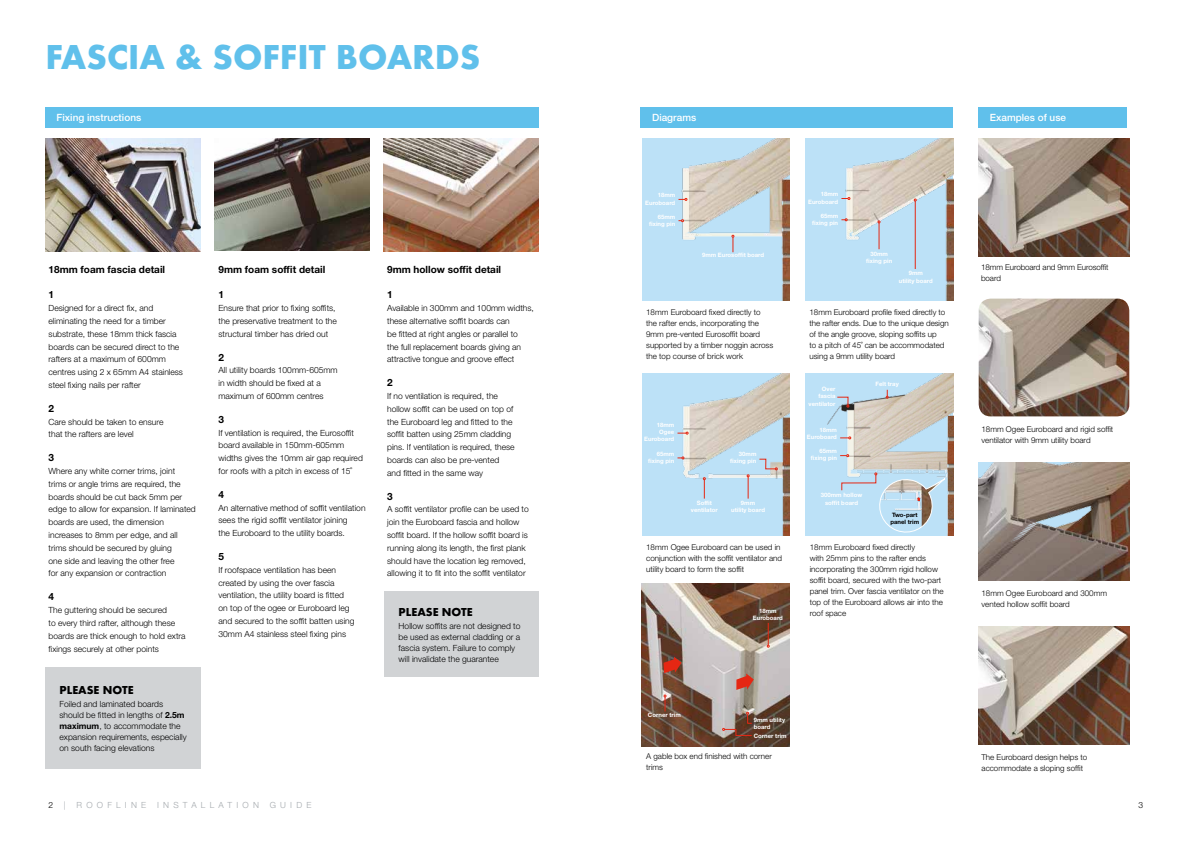
<style>
.page{position:relative;width:1191px;height:842px;background:#fff}
.page>*{position:absolute;margin:0;border:0;box-sizing:border-box;transform-origin:0 0}
.t1{font:36px "Futura Bld";color:#60c0eb}
.t2{font:12px "Futura Bld";color:#000}
.t3{font:700 10px "Helvetica Neue LT Std";color:#000}
.t4{font:500 10px "Helvetica Neue LT Std";color:#fff}
.t5{font:300 8.5px/12.8px "Helvetica Neue LT Std";color:#000}
.t6{font:300 8.5px "Helvetica Neue LT Std";letter-spacing:.5em;color:#a4a9ad}
.t7{font:300 8px/11px "Helvetica Neue LT Std";color:#000}
.t8{font:700 6px/7.2px "Helvetica Neue LT Std";color:#fff;text-align:right}
.t9{font:700 6px/7.2px "Helvetica Neue LT Std";color:#000}
.s1{font-weight:700}
</style>
<div class="page">
<img style="left:45px;top:138px;width:155px;height:113px">
<img style="left:214px;top:138px;width:155px;height:112px">
<img style="left:383px;top:138px;width:155px;height:113px">
<img style="left:978px;top:138px;width:151px;height:118px">
<img style="left:978px;top:299px;width:151px;height:117px">
<img style="left:978px;top:462px;width:151px;height:118px">
<img style="left:978px;top:626px;width:151px;height:118px">
<img style="left:641px;top:584px;width:148px;height:162px">
<svg style="left:663px;top:657px;width:18px;height:16px"></svg>
<svg style="left:736px;top:673px;width:18px;height:17px"></svg>
<svg style="left:664px;top:695px;width:2px;height:16px"></svg>
<svg style="left:722px;top:712px;width:30px;height:24px"></svg>
<svg style="left:767px;top:623px;width:2px;height:24px"></svg>
<div style="left:642px;top:138px;width:147px;height:163px;background:#bce1f7"></div>
<img style="left:681px;top:138px;width:108px;height:163px">
<div style="left:642px;top:373px;width:147px;height:163px;background:#bce1f7"></div>
<img style="left:682px;top:373px;width:107px;height:163px">
<div style="left:805px;top:138px;width:148px;height:163px;background:#bce1f7"></div>
<img style="left:845px;top:138px;width:108px;height:163px">
<div style="left:805px;top:373px;width:148px;height:163px;background:#bce1f7"></div>
<img style="left:827px;top:373px;width:126px;height:163px">
<svg style="left:731px;top:235px;width:3px;height:17px"></svg>
<svg style="left:678px;top:198px;width:9px;height:3px"></svg>
<svg style="left:678px;top:219px;width:6px;height:3px"></svg>
<hr style="left:915px;top:201px;width:1px;height:68px;background:#e52713">
<svg style="left:841px;top:197px;width:9px;height:3px"></svg>
<svg style="left:841px;top:218px;width:6px;height:3px"></svg>
<svg style="left:877px;top:221px;width:3px;height:28px"></svg>
<svg style="left:677px;top:432px;width:11px;height:2px"></svg>
<svg style="left:677px;top:457px;width:7px;height:2px"></svg>
<svg style="left:759px;top:459px;width:18px;height:11px"></svg>
<svg style="left:703px;top:477px;width:2px;height:22px"></svg>
<svg style="left:747px;top:475px;width:2px;height:24px"></svg>
<svg style="left:840px;top:437px;width:11px;height:2px"></svg>
<svg style="left:840px;top:454px;width:9px;height:3px"></svg>
<svg style="left:886px;top:390px;width:2px;height:8px"></svg>
<svg style="left:837px;top:397px;width:12px;height:10px"></svg>
<svg style="left:841px;top:473px;width:105px;height:63px"></svg>
<div style="left:384px;top:591px;width:154px;height:86px;background:#d1d3d5"></div>
<div style="left:45px;top:668px;width:155px;height:101px;background:#d1d3d5"></div>
<div style="left:640px;top:107px;width:313px;height:21px;background:#60c0eb"></div>
<div style="left:978px;top:107px;width:148px;height:20px;background:#60c0eb"></div>
<div style="left:45px;top:107px;width:493px;height:21px;background:#60c0eb"></div>
<h1 class="t1" style="left:45px;top:33px;width:436px">FASCIA &amp; SOFFIT BOARDS</h1>
<p class="t4" style="left:57px;top:112px;width:86px">Fixing instructions</p>
<p class="t4" style="left:652px;top:112px;width:46px">Diagrams</p>
<p class="t4" style="left:989px;top:111px;width:78px">Examples of use</p>
<p class="t3" style="left:49px;top:263px;width:118px">18mm foam fascia detail</p>
<p class="t3" style="left:49px;top:289px;width:7px">1</p>
<p class="t5" style="left:49px;top:302px;width:136px">Designed for a direct fix, and eliminating the need for a timber substrate, these 18mm thick fascia boards can be secured direct to the rafters at a maximum of 600mm centres using 2 x 65mm A4 stainless steel fixing nails per rafter</p>
<p class="t3" style="left:49px;top:402px;width:7px">2</p>
<p class="t5" style="left:49px;top:415px;width:116px">Care should be taken to ensure that the rafters are level</p>
<p class="t3" style="left:49px;top:451px;width:7px">3</p>
<p class="t5" style="left:49px;top:464px;width:149px">Where any white corner trims, joint<br>trims or angle trims are required, the boards should be cut back 5mm per edge to allow for expansion. If laminated boards are used, the dimension increases to 8mm per edge, and all trims should be secured by gluing<br>one side and leaving the other free<br>for any expansion or contraction</p>
<p class="t3" style="left:49px;top:590px;width:7px">4</p>
<p class="t5" style="left:49px;top:603px;width:138px">The guttering should be secured<br>to every third rafter, although these boards are thick enough to hold extra fixings securely at other points</p>
<h2 class="t2" style="left:60px;top:682px;width:75px">PLEASE NOTE</h2>
<p class="t5" style="left:60px;top:698px;width:129px;line-height:11px">Foiled and laminated boards should be fitted in lengths of <span class="s1">2.5m maximum</span>, to accommodate the expansion requirements, especially on south facing elevations</p>
<p class="t3" style="left:218px;top:263px;width:108px">9mm foam soffit detail</p>
<p class="t3" style="left:218px;top:289px;width:7px">1</p>
<p class="t5" style="left:218px;top:302px;width:120px">Ensure that prior to fixing soffits, the preservative treatment to the structural timber has dried out</p>
<p class="t3" style="left:218px;top:351px;width:7px">2</p>
<p class="t5" style="left:218px;top:364px;width:121px">All utility boards 100mm-605mm in width should be fixed at a maximum of 600mm centres</p>
<p class="t3" style="left:218px;top:413px;width:7px">3</p>
<p class="t5" style="left:218px;top:426px;width:146px">If ventilation is required, the Eurosoffit board available in 150mm-605mm widths gives the 10mm air gap required for roofs with a pitch in excess of 15˚</p>
<p class="t3" style="left:218px;top:488px;width:7px">4</p>
<p class="t5" style="left:218px;top:501px;width:149px">An alternative method of soffit ventilation sees the rigid soffit ventilator joining<br>the Euroboard to the utility boards.</p>
<p class="t3" style="left:218px;top:550px;width:7px">5</p>
<p class="t5" style="left:218px;top:563px;width:138px">If roofspace ventilation has been created by using the over fascia ventilation, the utility board is fitted on top of the ogee or Euroboard leg and secured to the soffit batten using 30mm A4 stainless steel fixing pins</p>
<p class="t3" style="left:387px;top:263px;width:115px">9mm hollow soffit detail</p>
<p class="t3" style="left:387px;top:289px;width:7px">1</p>
<p class="t5" style="left:387px;top:302px;width:148px">Available in 300mm and 100mm widths, these alternative soffit boards can<br>be fitted at right angles or parallel to<br>the full replacement boards giving an attractive tongue and groove effect</p>
<p class="t3" style="left:387px;top:376px;width:7px">2</p>
<p class="t5" style="left:387px;top:389px;width:129px">If no ventilation is required, the hollow soffit can be used on top of the Euroboard leg and fitted to the soffit batten using 25mm cladding pins. If ventilation is required, these boards can also be pre-vented and fitted in the same way</p>
<p class="t3" style="left:387px;top:490px;width:7px">3</p>
<p class="t5" style="left:387px;top:503px;width:143px">A soffit ventilator profile can be used to join the Euroboard fascia and hollow soffit board. If the hollow soffit board is running along its length, the first plank should have the location leg removed, allowing it to fit into the soffit ventilator</p>
<h2 class="t2" style="left:398px;top:604px;width:75px">PLEASE NOTE</h2>
<p class="t5" style="left:398px;top:620px;width:123px;line-height:11px">Hollow soffits are not designed to be used as external cladding or a fascia system. Failure to comply will invalidate the guarantee</p>
<p class="t8" style="left:645px;top:191px;width:32px">18mm<br>Euroboard</p>
<p class="t8" style="left:649px;top:213px;width:28px">65mm fixing pin</p>
<p class="t8" style="left:702px;top:251px;width:64px">9mm Eurosoffit board</p>
<p class="t8" style="left:808px;top:191px;width:32px">18mm<br>Euroboard</p>
<p class="t8" style="left:812px;top:212px;width:28px">65mm fixing pin</p>
<p class="t8" style="left:866px;top:250px;width:28px;text-align:center">30mm fixing pin</p>
<p class="t8" style="left:899px;top:270px;width:35px;text-align:center">9mm<br>utility board</p>
<p class="t7" style="left:646px;top:307px;width:128px">18mm Euroboard fixed directly to the rafter ends, incorporating the<br>9mm pre-vented Eurosoffit board supported by a timber noggin across the top course of brick work</p>
<p class="t7" style="left:809px;top:307px;width:141px">18mm Euroboard profile fixed directly to the rafter ends. Due to the unique design of the angle groove, sloping soffits up<br>to a pitch of 45˚ can be accommodated using a 9mm utility board</p>
<p class="t8" style="left:644px;top:421px;width:32px">18mm<br>Ogee<br>Euroboard</p>
<p class="t8" style="left:648px;top:450px;width:28px">65mm fixing pin</p>
<p class="t8" style="left:691px;top:499px;width:28px;text-align:center">Soffit ventilator</p>
<p class="t8" style="left:730px;top:450px;width:28px">30mm fixing pin</p>
<p class="t8" style="left:731px;top:499px;width:35px;text-align:center">9mm<br>utility board</p>
<p class="t8" style="left:808px;top:385px;width:28px">Over fascia ventilator</p>
<p class="t8" style="left:807px;top:426px;width:32px">18mm<br>Euroboard</p>
<p class="t8" style="left:811px;top:447px;width:28px">65mm fixing pin</p>
<p class="t8" style="left:821px;top:492px;width:43px;text-align:center">300mm hollow soffit board</p>
<p class="t8" style="left:875px;top:380px;width:25px">Felt tray</p>
<p class="t9" style="left:890px;top:511px;width:30px">Two-part panel trim</p>
<p class="t7" style="left:646px;top:542px;width:137px">18mm Ogee Euroboard can be used in conjunction with the soffit ventilator and utility board to form the soffit</p>
<p class="t7" style="left:809px;top:542px;width:135px">18mm Euroboard fixed directly<br>with 25mm pins to the rafter ends incorporating the 300mm rigid hollow soffit board, secured with the two-part panel trim. Over fascia ventilator on the top of the Euroboard allows air into the roof space</p>
<p class="t8" style="left:753px;top:607px;width:32px;text-align:center">18mm<br>Euroboard</p>
<p class="t7" style="left:981px;top:261px;width:129px">18mm Euroboard and 9mm Eurosoffit board</p>
<p class="t7" style="left:981px;top:423px;width:133px">18mm Ogee Euroboard and rigid soffit ventilator with 9mm utility board</p>
<p class="t7" style="left:981px;top:587px;width:127px">18mm Ogee Euroboard and 300mm vented hollow soffit board</p>
<p class="t8" style="left:648px;top:711px;width:34px">Corner trim</p>
<p class="t8" style="left:753px;top:716px;width:33px;text-align:left">9mm utility board</p>
<p class="t8" style="left:753px;top:732px;width:34px">Corner trim</p>
<p class="t7" style="left:646px;top:751px;width:127px">A gable box end finished with corner trims</p>
<p class="t7" style="left:981px;top:751px;width:107px">The Euroboard design helps to accommodate a sloping soffit</p>
<p class="t5" style="left:48px;top:798px;width:6px">2</p>
<p class="t6" style="left:64px;top:799px;width:3px">|</p>
<p class="t6" style="left:77px;top:799px;width:71px">ROOFLINE</p>
<p class="t6" style="left:157px;top:799px;width:103px">INSTALLATION</p>
<p class="t6" style="left:270px;top:799px;width:43px">GUIDE</p>
<p class="t5" style="left:1138px;top:798px;width:6px">3</p>
</div>
